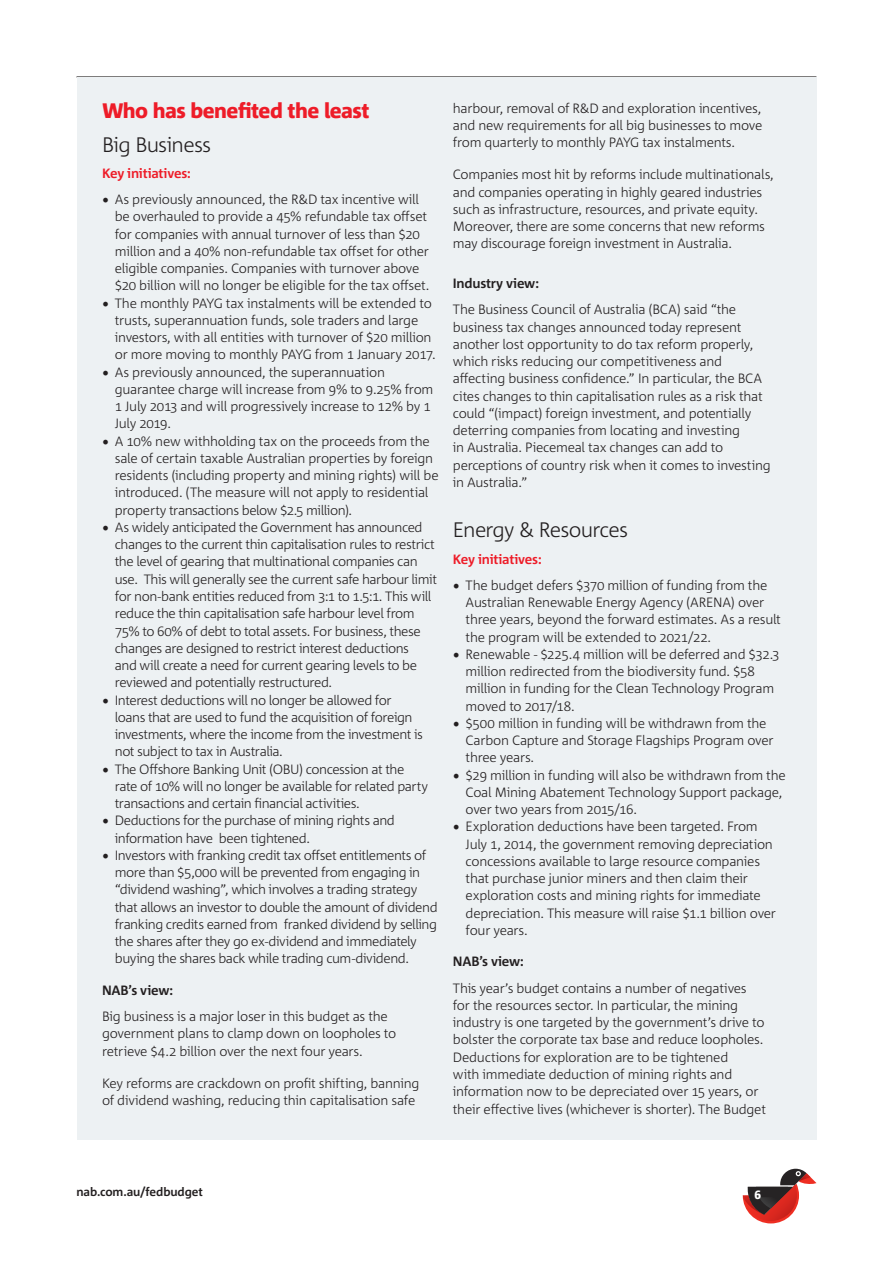
<style>
.page{position:relative;width:893px;height:1263px;background:#fff}
.page>*{position:absolute;margin:0;border:0;box-sizing:border-box;transform-origin:0 0}
.t1{font:300 21px "Corpid C1";letter-spacing:-.035em;color:#231f20}
.t2{font:800 21px "Corpid C1";letter-spacing:-.025em;color:#ee1c28}
.t3{font:300 13.5px/17.2px "Corpid C1";letter-spacing:-.025em;color:#231f20}
.t4{font:700 13.5px "Corpid C1";letter-spacing:-.015em;color:#231f20}
.t5{font:700 13.5px "Corpid C1";letter-spacing:-.02em;color:#ee1c28}
.t6{font:700 12px "Corpid C1";letter-spacing:-.01em;color:#231f20}
.s1{font-family:"Minion Pro";font-weight:400;font-size:18px}
</style>
<div class="page">
<div style="left:77px;top:77px;width:739px;height:1063px;background:#edf1f3"></div>
<svg style="left:743px;top:1169px;width:73px;height:54px"></svg>
<h1 class="t2" style="left:102px;top:98px;width:269px">Who has benefited the least</h1>
<h1 class="t1" style="left:102px;top:131px;width:111px">Big Business</h1>
<p class="t5" style="left:102px;top:165px;width:90px">Key initiatives:</p>
<p class="t3" style="left:115px;top:190px;width:316px;text-indent:-13px"><span class="s1">•</span> As previously announced, the R&amp;D tax incentive will be overhauled to provide a 45% refundable tax offset for companies with annual turnover of less than $20 million and a 40% non-refundable tax offset for other eligible companies. Companies with turnover above $20 billion will no longer be eligible for the tax offset.</p>
<p class="t3" style="left:115px;top:294px;width:322px;text-indent:-13px"><span class="s1">•</span> The monthly PAYG tax instalments will be extended to trusts, superannuation funds, sole traders and large investors, with all entities with turnover of $20 million or more moving to monthly PAYG from 1 January 2017.</p>
<p class="t3" style="left:115px;top:363px;width:320px;text-indent:-13px"><span class="s1">•</span> As previously announced, the superannuation guarantee charge will increase from 9% to 9.25% from 1 July 2013 and will progressively increase to 12% by 1<br>July 2019.</p>
<p class="t3" style="left:115px;top:432px;width:325px;text-indent:-13px"><span class="s1">•</span> A 10% new withholding tax on the proceeds from the sale of certain taxable Australian properties by foreign residents (including property and mining rights) will be introduced. (The measure will not apply to residential property transactions below $2.5 million).</p>
<p class="t3" style="left:115px;top:518px;width:324px;text-indent:-13px"><span class="s1">•</span> As widely anticipated the Government has announced changes to the current thin capitalisation rules to restrict the level of gearing that multinational companies can use. This will generally see the current safe harbour limit for non-bank entities reduced from 3:1 to 1.5:1. This will reduce the thin capitalisation safe harbour level from 75% to 60% of debt to total assets. For business, these changes are designed to restrict interest deductions<br>and will create a need for current gearing levels to be reviewed and potentially restructured.</p>
<p class="t3" style="left:115px;top:691px;width:310px;text-indent:-13px"><span class="s1">•</span> Interest deductions will no longer be allowed for loans that are used to fund the acquisition of foreign investments, where the income from the investment is not subject to tax in Australia.</p>
<p class="t3" style="left:115px;top:760px;width:315px;text-indent:-13px"><span class="s1">•</span> The Offshore Banking Unit (OBU) concession at the rate of 10% will no longer be available for related party transactions and certain financial activities.</p>
<p class="t3" style="left:115px;top:811px;width:282px;text-indent:-13px"><span class="s1">•</span> Deductions for the purchase of mining rights and information have been tightened.</p>
<p class="t3" style="left:115px;top:846px;width:324px;text-indent:-13px"><span class="s1">•</span> Investors with franking credit tax offset entitlements of more than $5,000 will be prevented from engaging in “dividend washing”, which involves a trading strategy that allows an investor to double the amount of dividend franking credits earned from franked dividend by selling the shares after they go ex-dividend and immediately buying the shares back while trading cum-dividend.</p>
<p class="t4" style="left:102px;top:981px;width:73px">NAB’s view:</p>
<p class="t3" style="left:102px;top:1007px;width:296px">Big business is a major loser in this budget as the government plans to clamp down on loopholes to retrieve $4.2 billion over the next four years.</p>
<p class="t3" style="left:102px;top:1074px;width:319px">Key reforms are crackdown on profit shifting, banning of dividend washing, reducing thin capitalisation safe</p>
<p class="t3" style="left:453px;top:99px;width:311px;text-align:justify">harbour, removal of R&amp;D and exploration incentives, and new requirements for all big businesses to move from quarterly to monthly PAYG tax instalments.</p>
<p class="t3" style="left:453px;top:166px;width:323px">Companies most hit by reforms include multinationals, and companies operating in highly geared industries such as infrastructure, resources, and private equity.<br>Moreover, there are some concerns that new reforms may discourage foreign investment in Australia.</p>
<p class="t4" style="left:453px;top:275px;width:88px">Industry view:</p>
<p class="t3" style="left:453px;top:301px;width:319px">The Business Council of Australia (BCA) said “the business tax changes announced today represent another lost opportunity to do tax reform properly, which risks reducing our competitiveness and affecting business confidence.” In particular, the BCA cites changes to thin capitalisation rules as a risk that could “(impact) foreign investment, and potentially deterring companies from locating and investing<br>in Australia. Piecemeal tax changes can add to perceptions of country risk when it comes to investing in Australia.”</p>
<h1 class="t1" style="left:453px;top:517px;width:177px">Energy &amp; Resources</h1>
<p class="t5" style="left:453px;top:550px;width:90px">Key initiatives:</p>
<p class="t3" style="left:466px;top:576px;width:317px;text-indent:-13px"><span class="s1">•</span> The budget defers $370 million of funding from the Australian Renewable Energy Agency (ARENA) over three years, beyond the forward estimates. As a result the program will be extended to 2021/22.</p>
<p class="t3" style="left:466px;top:645px;width:315px;text-indent:-13px"><span class="s1">•</span> Renewable - $225.4 million will be deferred and $32.3 million redirected from the biodiversity fund. $58 million in funding for the Clean Technology Program moved to 2017/18.</p>
<p class="t3" style="left:466px;top:714px;width:309px;text-indent:-13px"><span class="s1">•</span> $500 million in funding will be withdrawn from the<br>Carbon Capture and Storage Flagships Program over three years.</p>
<p class="t3" style="left:466px;top:766px;width:322px;text-indent:-13px"><span class="s1">•</span> $29 million in funding will also be withdrawn from the<br>Coal Mining Abatement Technology Support package, over two years from 2015/16.</p>
<p class="t3" style="left:466px;top:818px;width:312px;text-indent:-13px"><span class="s1">•</span> Exploration deductions have been targeted. From July 1, 2014, the government removing depreciation concessions available to large resource companies that purchase junior miners and then claim their exploration costs and mining rights for immediate depreciation. This measure will raise $1.1 billion over four years.</p>
<p class="t4" style="left:453px;top:953px;width:73px">NAB’s view:</p>
<p class="t3" style="left:453px;top:979px;width:315px">This year’s budget contains a number of negatives for the resources sector. In particular, the mining industry is one targeted by the government’s drive to bolster the corporate tax base and reduce loopholes.<br>Deductions for exploration are to be tightened<br>with immediate deduction of mining rights and information now to be depreciated over 15 years, or their effective lives (whichever is shorter). The Budget</p>
<p class="t6" style="left:77px;top:1184px;width:128px">nab.com.au/fedbudget</p>
</div>
